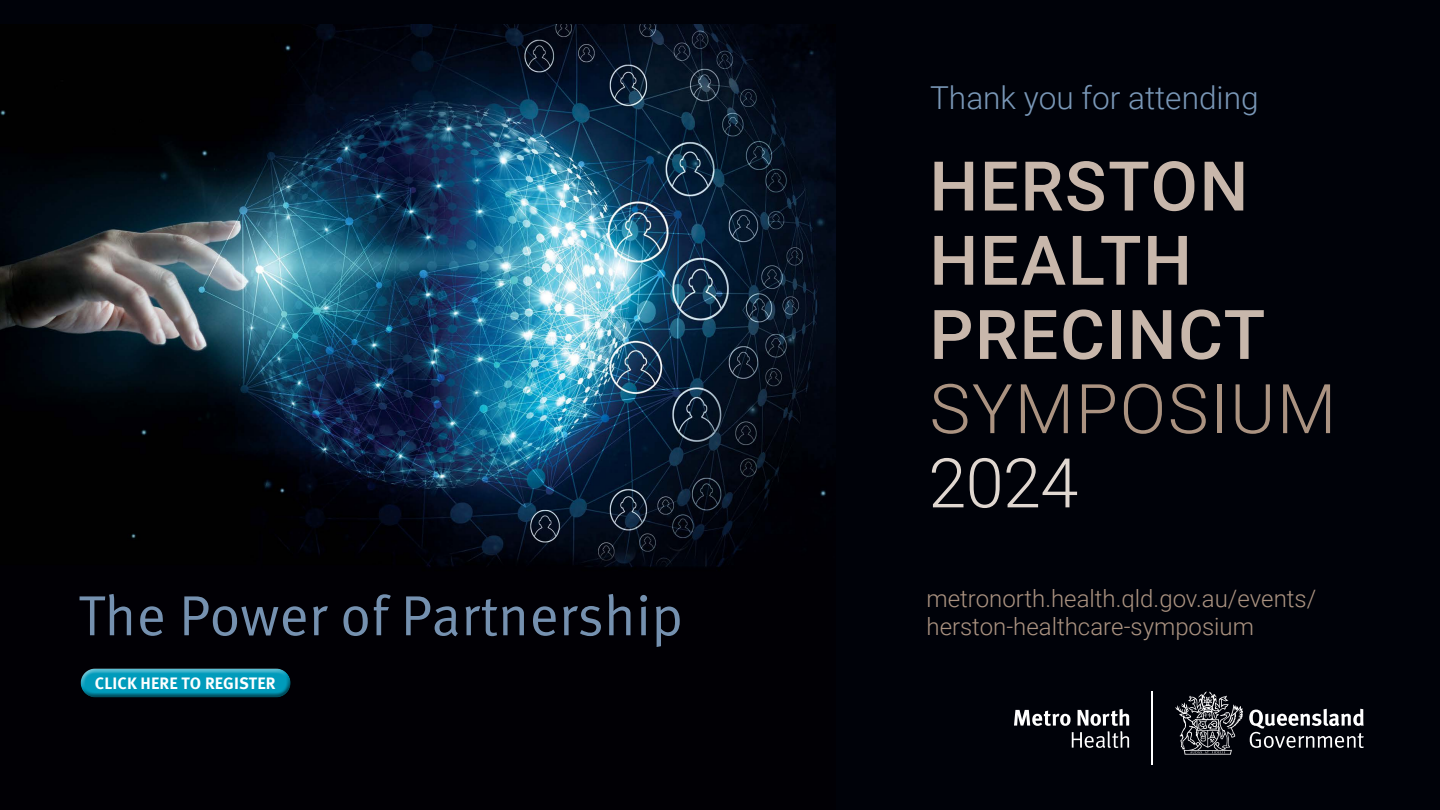
<style>
.page{position:relative;width:1440px;height:810px;background:#000209}
.page>*{position:absolute;margin:0;border:0;box-sizing:border-box;transform-origin:0 0}
.t1{font:500 68.62px/74.2px "Roboto";letter-spacing:.025em;color:#c8b7ab}
.t2{font:300 68.62px "Roboto";letter-spacing:.025em;color:#ab9381}
.t3{font:300 68.62px "Roboto";color:#e0d7d0}
.t4{font:56.62px "Meta Pro Norm";color:#7591b0}
.t5{font:300 31.65px "Roboto";color:#7997b7}
.t6{font:300 24px/28.2px "Roboto";color:#ab9381}
.t7{font:700 16.5px "Meta Pro";letter-spacing:.01em;color:#fff}
</style>
<div class="page">
<img style="left:0;top:25px;width:836px;height:542px">
<hr style="left:1152px;top:692px;width:1px;height:73px;background:#fff">
<svg style="left:1014px;top:709px;width:115px;height:39px"></svg>
<svg style="left:1249px;top:709px;width:115px;height:39px"></svg>
<svg style="left:1176px;top:692px;width:67px;height:63px"></svg>
<div style="left:75px;top:663px;width:218px;height:30px;background:#fff;opacity:.5"></div>
<div style="left:78px;top:673px;width:218px;height:29px;background:#000;opacity:.5"></div>
<h2 class="t4" style="left:78px;top:573px;width:607px">The Power of Partnership</h2>
<p class="t7" style="left:95px;top:670px;width:182px">CLICK HERE TO REGISTER</p>
<h3 class="t5" style="left:930px;top:76px;width:330px">Thank you for attending</h3>
<h1 class="t1" style="left:930px;top:146px;width:337px">HERSTON<br>HEALTH<br>PRECINCT</h1>
<h1 class="t2" style="left:930px;top:361px;width:408px">SYMPOSIUM</h1>
<h1 class="t3" style="left:928px;top:435px;width:151px">2024</h1>
<p class="t6" style="left:927px;top:584px;width:391px">metronorth.health.qld.gov.au/events/ herston-healthcare-symposium</p>
</div>
